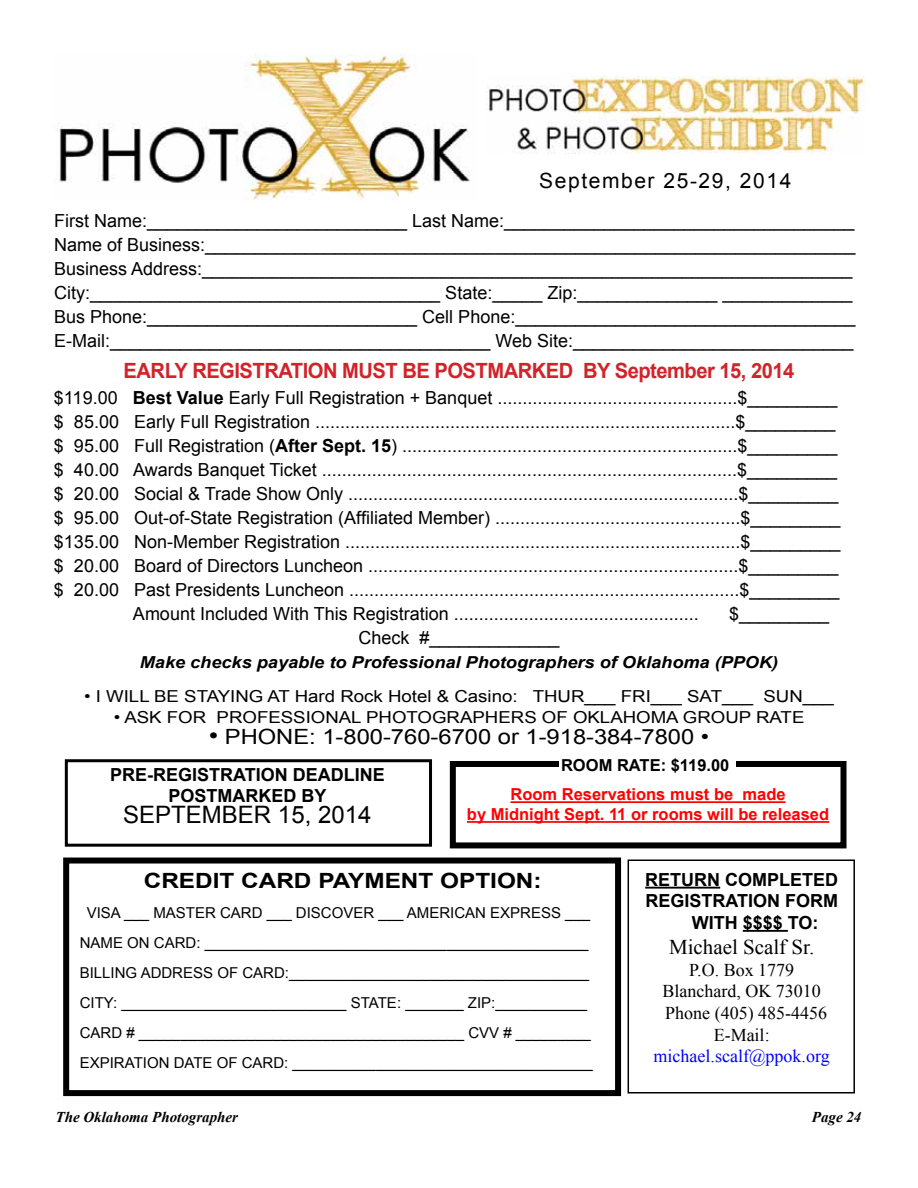
<style>
.page{position:relative;width:918px;height:1188px;background:#fff}
.page>*{position:absolute;margin:0;border:0;box-sizing:border-box;transform-origin:0 0}
.t1{font:24px "Arial";color:#000}
.t2{font:700 21px "Arial";letter-spacing:-.025em;color:#d2232a;scale:.96 1}
.t3{font:21px "Arial";color:#000;scale:1.13 1}
.t4{font:700 21px "Arial";color:#000;scale:1.16 1}
.t5{font:21px "Arial";letter-spacing:.075em;color:#000}
.t6{font:21px "Times New Roman";color:#000}
.t7{font:18px/24px "Arial";color:#000}
.t8{font:700 18px/21px "Arial";color:#000;text-align:center}
.t9{font:18px/21.6px "Times New Roman";color:#000;text-align:center}
.t10{font:18px "Times New Roman";color:#00f}
.t11{font:16.5px "Arial";color:#000;scale:1.13 1}
.t12{font:700 16.5px/19.8px "Arial";color:#f00;text-align:center}
.t13{font:italic 700 16.5px "Arial";color:#000;scale:1.1 1}
.t14{font:700 16.5px "Arial";color:#000}
.t15{font:15px/30px "Arial";color:#000;text-align:center}
.t16{font:italic 700 15px "Times New Roman";color:#000}
.s1{font-weight:700}
.s2{color:#fff}
.s3{font-size:24px}
</style>
<div class="page">
<div style="left:63px;top:858px;width:558px;height:238px;border:6px solid #000"></div>
<div style="left:65px;top:759px;width:367px;height:88px;border:3px solid #000"></div>
<div style="left:628px;top:860px;width:227px;height:234px;border:2px solid #000"></div>
<div style="left:450px;top:761px;width:397px;height:87px;border:6px solid #000"></div>
<hr style="left:511px;top:801px;width:275px;height:2px;background:#f00">
<hr style="left:467px;top:821px;width:362px;height:2px;background:#f00">
<div style="left:559px;top:752px;width:176px;height:23px;background:#fff"></div>
<hr style="left:645px;top:887px;width:75px;height:2px;background:#000">
<hr style="left:743px;top:930px;width:45px;height:2px;background:#000">
<img style="left:54px;top:54px;width:416px;height:147px">
<img style="left:487px;top:77px;width:377px;height:76px">
<p class="t5" style="left:539px;top:166px;width:254px">September 25-29, 2014</p>
<p class="t7" style="left:54px;top:209px;width:803px">First Name:__________________________ Last Name:___________________________________ Name of Business:_________________________________________________________________ Business Address:_________________________________________________________________ City:___________________________________ State:_____ Zip:______________ _____________ Bus Phone:___________________________ Cell Phone:__________________________________ E-Mail:______________________________________ Web Site:____________________________</p>
<p class="t7" style="left:54px;top:386px;width:785px">$119.00 <span class="s1">Best Value</span> Early Full Registration + Banquet ................................................$_________</p>
<p class="t7" style="left:54px;top:410px;width:783px">$<span class="s2">0</span>85.00 Early Full Registration ....................................................................................$_________</p>
<p class="t7" style="left:54px;top:434px;width:785px">$<span class="s2">0</span>95.00 Full Registration (<span class="s1">After Sept. 15</span>) ...................................................................$_________</p>
<p class="t7" style="left:54px;top:458px;width:785px">$<span class="s2">0</span>40.00 Awards Banquet Ticket ...................................................................................$_________</p>
<p class="t7" style="left:54px;top:482px;width:786px">$<span class="s2">0</span>20.00 Social &amp; Trade Show Only ..............................................................................$_________</p>
<p class="t7" style="left:54px;top:506px;width:788px">$<span class="s2">0</span>95.00 Out-of-State Registration (Affiliated Member) .................................................$_________</p>
<p class="t7" style="left:54px;top:530px;width:788px">$135.00 Non-Member Registration ...............................................................................$_________</p>
<p class="t7" style="left:54px;top:554px;width:786px">$<span class="s2">0</span>20.00 Board of Directors Luncheon ..........................................................................$_________</p>
<p class="t7" style="left:54px;top:578px;width:787px">$<span class="s2">0</span>20.00 Past Presidents Luncheon ..............................................................................$_________</p>
<p class="t7" style="left:133px;top:602px;width:567px">Amount Included With This Registration .................................................</p>
<p class="t7" style="left:729px;top:602px;width:102px">$_________</p>
<p class="t7" style="left:358px;top:626px;width:203px">Check #_____________</p>
<p class="t13" style="left:140px;top:651px;width:582px">Make checks payable to Professional Photographers of Oklahoma (PPOK)</p>
<p class="t2" style="left:124px;top:356px;width:700px">EARLY REGISTRATION MUST BE POSTMARKED BY September 15, 2014</p>
<p class="t11" style="left:84px;top:685px;width:665px">• I WILL BE STAYING AT Hard Rock Hotel &amp; Casino: THUR___ FRI___ SAT___ SUN___</p>
<p class="t11" style="left:114px;top:706px;width:613px">• ASK FOR PROFESSIONAL PHOTOGRAPHERS OF OKLAHOMA GROUP RATE</p>
<p class="t3" style="left:209px;top:722px;width:444px"><span class="s3">•</span> PHONE: 1-800-760-6700 or 1-918-384-7800 •</p>
<p class="t8" style="left:110px;top:764px;width:276px">PRE-REGISTRATION DEADLINE<br>POSTMARKED BY</p>
<h1 class="t1" style="left:123px;top:798px;width:250px">SEPTEMBER 15, 2014</h1>
<p class="t14" style="left:561px;top:754px;width:170px">ROOM RATE: $119.00</p>
<p class="t12" style="left:467px;top:785px;width:364px">Room Reservations must be made<br>by Midnight Sept. 11 or rooms will be released</p>
<p class="t4" style="left:144px;top:866px;width:345px">CREDIT CARD PAYMENT OPTION:</p>
<p class="t15" style="left:80px;top:897px;width:515px">VISA ___ MASTER CARD ___ DISCOVER ___ AMERICAN EXPRESS ___ NAME ON CARD: ______________________________________________ BILLING ADDRESS OF CARD:____________________________________ CITY: ___________________________ STATE: _______ ZIP:___________ CARD # _______________________________________ CVV # _________ EXPIRATION DATE OF CARD: ____________________________________</p>
<p class="t8" style="left:645px;top:869px;width:194px">RETURN COMPLETED</p>
<p class="t8" style="left:645px;top:891px;width:194px">REGISTRATION FORM</p>
<p class="t8" style="left:692px;top:912px;width:128px">WITH $$$$ TO:</p>
<p class="t6" style="left:669px;top:932px;width:147px">Michael Scalf Sr.</p>
<p class="t9" style="left:662px;top:958px;width:166px">P.O. Box 1779<br>Blanchard, OK 73010<br>Phone (405) 485-4456<br>E-Mail:</p>
<p class="t10" style="left:654px;top:1043px;width:178px">michael.scalf@ppok.org</p>
<p class="t16" style="left:56px;top:1106px;width:184px">The Oklahoma Photographer</p>
<p class="t16" style="left:812px;top:1106px;width:51px">Page 24</p>
</div>
